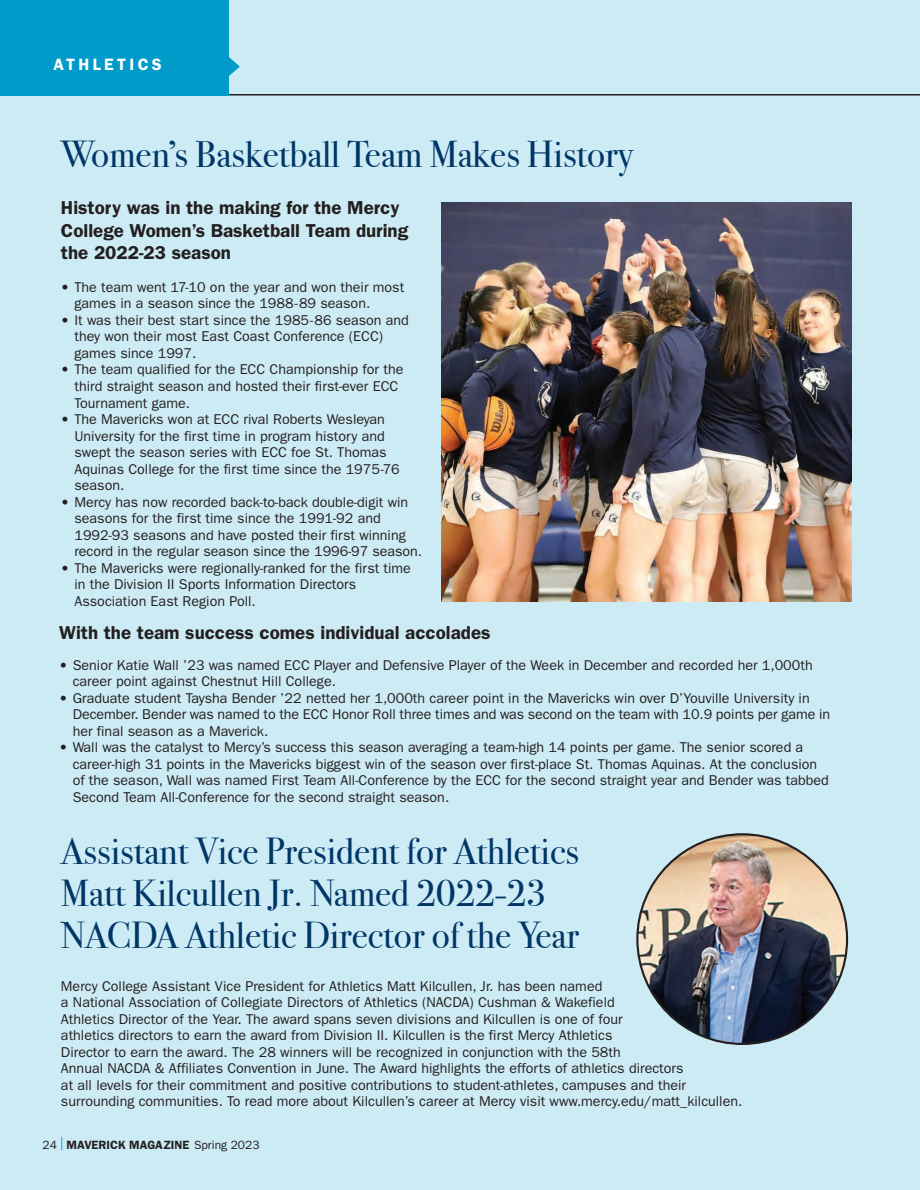
<style>
.page{position:relative;width:920px;height:1190px;background:#fff}
.page>*{position:absolute;margin:0;border:0;box-sizing:border-box;transform-origin:0 0}
.t1{font:37.5px/42px "Bodoni Svty Two ITCTT";color:#003667}
.t2{font:600 18.75px/22.5px "ITC Franklin Gothic Std";color:#231f20}
.t3{font:600 16.5px "ITC Franklin Gothic Std";letter-spacing:.2em;color:#fff}
.t4{font:14.25px/16.5px "ITC Franklin Gothic Std";color:#231f20}
.t5{font:600 12px "ITC Franklin Gothic Std";color:#231f20}
.s1{font-family:"ITC Franklin Gothic Std Hvy"}
.s2{font-weight:400}
.s3{font-weight:400;font-size:13.5px;color:#009bc8}
</style>
<div class="page">
<div style="left:0;top:0;width:919px;height:1189px;background:#cdebf4"></div>
<hr style="left:1px;top:94px;width:918px;height:1px;background:#231f20">
<div style="left:0;top:0;width:228px;height:95px;background:#009bc8"></div>
<svg style="left:228px;top:54px;width:12px;height:25px"></svg>
<img style="left:441px;top:203px;width:410px;height:398px">
<img style="left:637px;top:834px;width:209px;height:209px;border-radius:105px">
<p class="t3" style="left:53px;top:55px;width:110px">ATHLETICS</p>
<h1 class="t1" style="left:61px;top:130px;width:573px">Women’s Basketball Team Makes History</h1>
<h2 class="t2" style="left:61px;top:196px;width:348px">History was in the making for the Mercy<br>College Women’s Basketball Team during the 2022-23 season</h2>
<p class="t4" style="left:74px;top:279px;width:331px;text-indent:-13px"><span class="s1">•</span> The team went 17-10 on the year and won their most games in a season since the 1988-89 season.</p>
<p class="t4" style="left:74px;top:312px;width:336px;text-indent:-13px"><span class="s1">•</span> It was their best start since the 1985-86 season and they won their most East Coast Conference (ECC) games since 1997.</p>
<p class="t4" style="left:74px;top:361px;width:330px;text-indent:-13px"><span class="s1">•</span> The team qualified for the ECC Championship for the third straight season and hosted their first-ever ECC<br>Tournament game.</p>
<p class="t4" style="left:74px;top:411px;width:326px;text-indent:-13px"><span class="s1">•</span> The Mavericks won at ECC rival Roberts Wesleyan University for the first time in program history and swept the season series with ECC foe St. Thomas Aquinas College for the first time since the 1975-76 season.</p>
<p class="t4" style="left:74px;top:493px;width:349px;text-indent:-13px"><span class="s1">•</span> Mercy has now recorded back-to-back double-digit win seasons for the first time since the 1991-92 and 1992-93 seasons and have posted their first winning record in the regular season since the 1996-97 season.</p>
<p class="t4" style="left:74px;top:559px;width:338px;text-indent:-13px"><span class="s1">•</span> The Mavericks were regionally-ranked for the first time in the Division II Sports Information Directors<br>Association East Region Poll.</p>
<h2 class="t2" style="left:59px;top:621px;width:432px">With the team success comes individual accolades</h2>
<p class="t4" style="left:73px;top:656px;width:741px;text-indent:-13px"><span class="s1">•</span> Senior Katie Wall ’23 was named ECC Player and Defensive Player of the Week in December and recorded her 1,000th career point against Chestnut Hill College.</p>
<p class="t4" style="left:73px;top:689px;width:758px;text-indent:-13px"><span class="s1">•</span> Graduate student Taysha Bender ’22 netted her 1,000th career point in the Mavericks win over D’Youville University in<br>December. Bender was named to the ECC Honor Roll three times and was second on the team with 10.9 points per game in her final season as a Maverick.</p>
<p class="t4" style="left:73px;top:739px;width:757px;text-indent:-13px"><span class="s1">•</span> Wall was the catalyst to Mercy’s success this season averaging a team-high 14 points per game. The senior scored a career-high 31 points in the Mavericks biggest win of the season over first-place St. Thomas Aquinas. At the conclusion of the season, Wall was named First Team All-Conference by the ECC for the second straight year and Bender was tabbed Second Team All-Conference for the second straight season.</p>
<h1 class="t1" style="left:61px;top:825px;width:519px">Assistant Vice President for Athletics<br>Matt Kilcullen Jr. Named 2022-23<br>NACDA Athletic Director of the Year</h1>
<p class="t4" style="left:61px;top:977px;width:682px">Mercy College Assistant Vice President for Athletics Matt Kilcullen, Jr. has been named<br>a National Association of Collegiate Directors of Athletics (NACDA) Cushman &amp; Wakefield<br>Athletics Director of the Year. The award spans seven divisions and Kilcullen is one of four<br>athletics directors to earn the award from Division II. Kilcullen is the first Mercy Athletics<br>Director to earn the award. The 28 winners will be recognized in conjunction with the 58th<br>Annual NACDA &amp; Affiliates Convention in June. The Award highlights the efforts of athletics directors<br>at all levels for their commitment and positive contributions to student-athletes, campuses and their surrounding communities. To read more about Kilcullen’s career at Mercy visit www.mercy.edu/matt_kilcullen.</p>
<p class="t5" style="left:42px;top:1136px;width:218px"><span class="s2">24</span> <span class="s3">|</span> MAVERICK MAGAZINE <span class="s2">Spring 2023</span></p>
</div>
